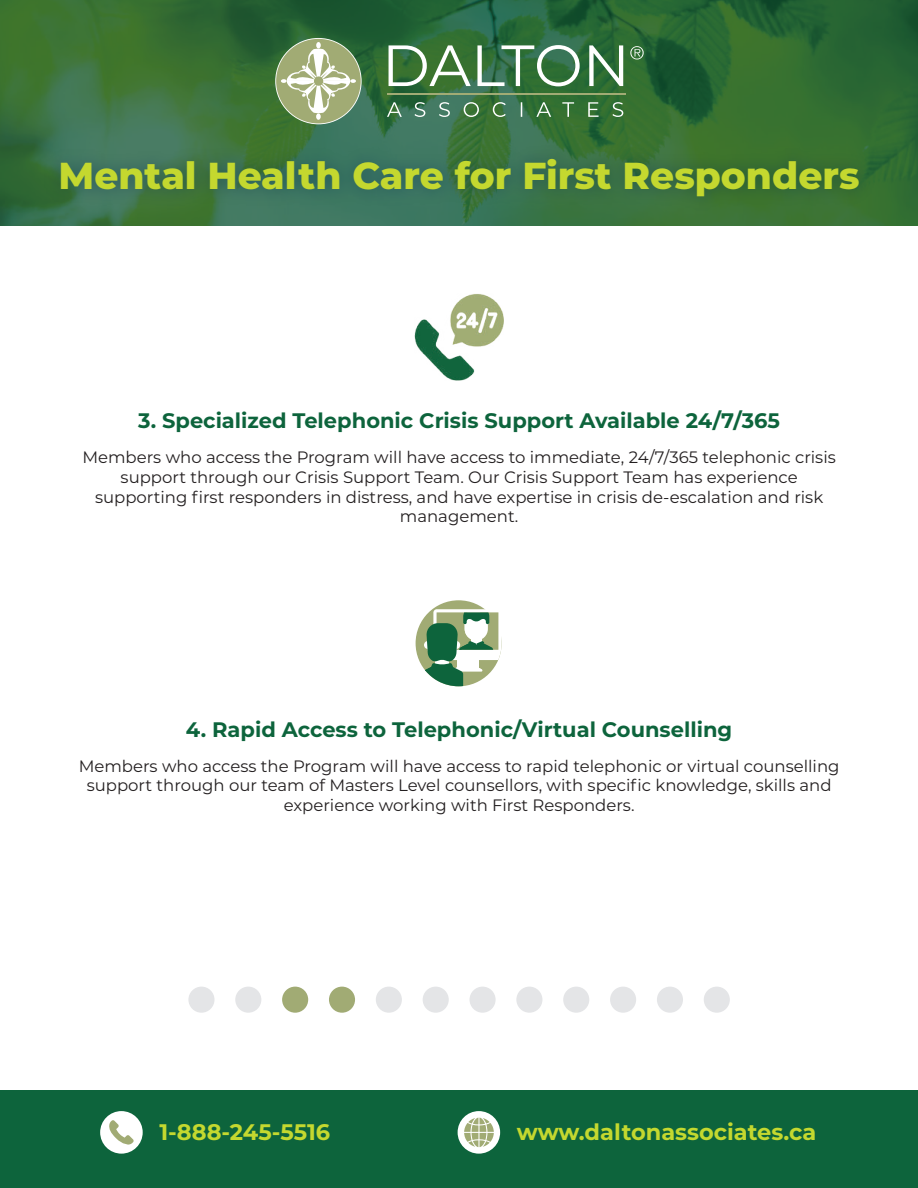
<style>
.page{position:relative;width:918px;height:1188px;background:#fff}
.page>*{position:absolute;margin:0;border:0;box-sizing:border-box;transform-origin:0 0}
.t1{font:800 37.5px "Montserrat";color:#c4d82f}
.t2{font:700 22.5px "Montserrat";color:#c4d82f}
.t3{font:700 21px "Montserrat";color:#0d643c}
.t4{font:16.5px/19.8px "Montserrat";color:#231f20;text-align:center}
</style>
<div class="page">
<svg style="left:0;top:0;width:918px;height:134px;background:#316b36"></svg>
<hr style="left:387px;top:94px;width:239px;height:1px;background:#a1ab74">
<svg style="left:275px;top:38px;width:87px;height:86px;background:#9bae84"></svg>
<svg style="left:630px;top:46px;width:14px;height:13px"></svg>
<svg style="left:389px;top:45px;width:234px;height:41px"></svg>
<svg style="left:387px;top:102px;width:236px;height:15px;background:#51855b"></svg>
<img style="left:0;top:134px;width:918px;height:92px">
<div style="left:0;top:1090px;width:918px;height:98px;background:#0d643c"></div>
<div style="left:100px;top:1111px;width:43px;height:43px;background:#fff;border-radius:50%"></div>
<svg style="left:109px;top:1120px;width:25px;height:25px"></svg>
<div style="left:458px;top:1111px;width:42px;height:43px;background:#fff;border-radius:50%"></div>
<svg style="left:464px;top:1118px;width:30px;height:29px"></svg>
<img style="left:415px;top:294px;width:88px;height:87px">
<div style="left:416px;top:600px;width:86px;height:86px;background:#a1ab74;border-radius:50%"></div>
<svg style="left:425px;top:609px;width:77px;height:77px"></svg>
<div style="left:188px;top:987px;width:27px;height:26px;background:#e4e5e7;border-radius:50%"></div>
<div style="left:235px;top:987px;width:26px;height:26px;background:#e4e5e7;border-radius:50%"></div>
<div style="left:282px;top:987px;width:26px;height:26px;background:#a1ab74;border-radius:50%"></div>
<div style="left:329px;top:987px;width:26px;height:26px;background:#a1ab74;border-radius:50%"></div>
<div style="left:376px;top:987px;width:26px;height:26px;background:#e4e5e7;border-radius:50%"></div>
<div style="left:423px;top:987px;width:26px;height:26px;background:#e4e5e7;border-radius:50%"></div>
<div style="left:470px;top:987px;width:26px;height:26px;background:#e4e5e7;border-radius:50%"></div>
<div style="left:516px;top:987px;width:26px;height:26px;background:#e4e5e7;border-radius:50%"></div>
<div style="left:563px;top:987px;width:26px;height:26px;background:#e4e5e7;border-radius:50%"></div>
<div style="left:610px;top:987px;width:26px;height:26px;background:#e4e5e7;border-radius:50%"></div>
<div style="left:657px;top:987px;width:26px;height:26px;background:#e4e5e7;border-radius:50%"></div>
<div style="left:704px;top:987px;width:26px;height:26px;background:#e4e5e7;border-radius:50%"></div>
<h1 class="t1" style="left:59px;top:148px;width:803px">Mental Health Care for First Responders</h1>
<p class="t3" style="left:138px;top:406px;width:643px">3. Specialized Telephonic Crisis Support Available 24/7/365</p>
<p class="t4" style="left:82px;top:447px;width:755px">Members who access the Program will have access to immediate, 24/7/365 telephonic crisis support through our Crisis Support Team. Our Crisis Support Team has experience supporting first responders in distress, and have expertise in crisis de-escalation and risk management.</p>
<p class="t3" style="left:186px;top:714px;width:548px">4. Rapid Access to Telephonic/Virtual Counselling</p>
<p class="t4" style="left:79px;top:755px;width:762px">Members who access the Program will have access to rapid telephonic or virtual counselling support through our team of Masters Level counsellors, with specific knowledge, skills and experience working with First Responders.</p>
<h2 class="t2" style="left:159px;top:1116px;width:172px">1-888-245-5516</h2>
<h2 class="t2" style="left:517px;top:1116px;width:301px">www.daltonassociates.ca</h2>
</div>
